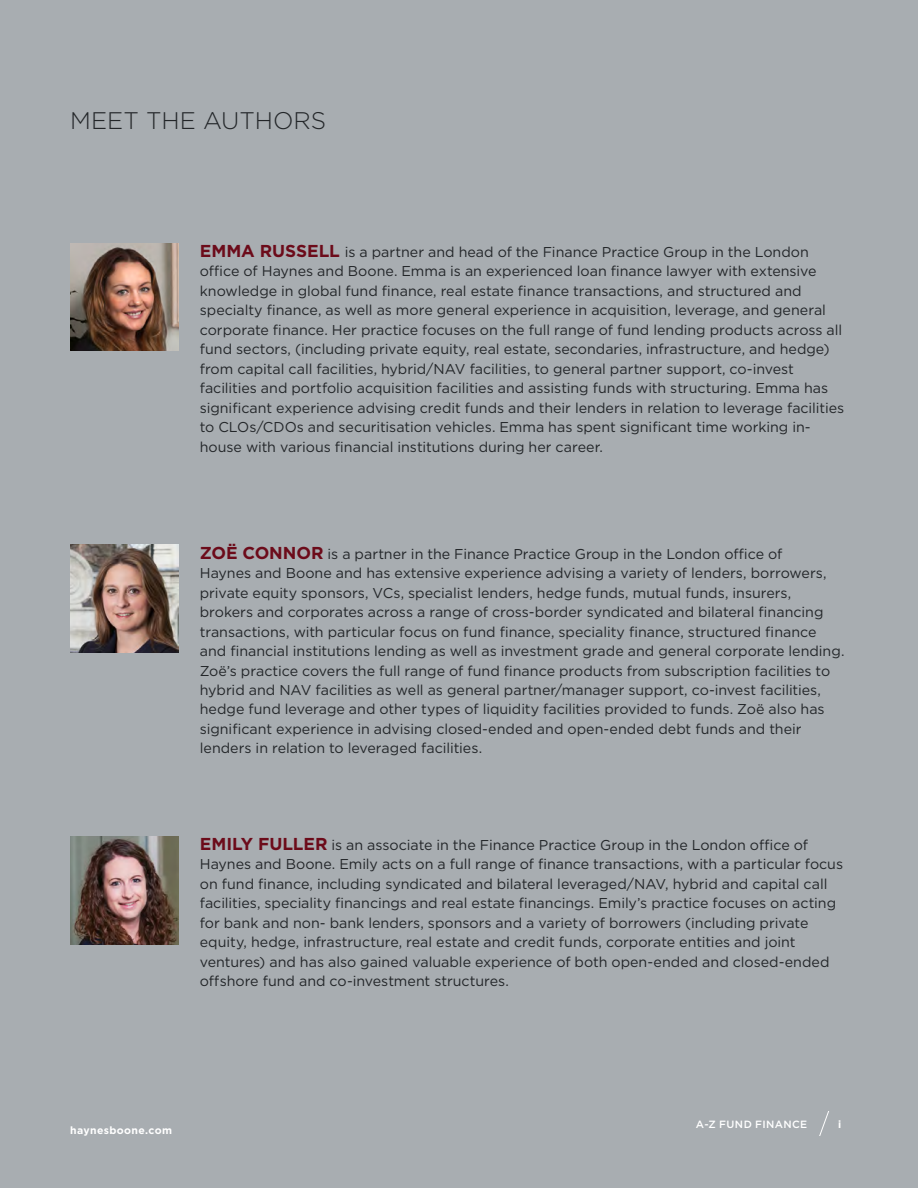
<style>
.page{position:relative;width:918px;height:1188px;background:#a8adb1}
.page>*{position:absolute;margin:0;border:0;box-sizing:border-box;transform-origin:0 0}
.t1{font:300 24px "Gotham";letter-spacing:-.005em;color:#232629}
.t2{font:14.25px/19.5px "Gotham";color:#232629}
.t3{font:700 10.5px "Gotham";letter-spacing:.035em;color:#fff}
.t4{font:500 10.5px "Gotham";letter-spacing:.035em;color:#fff}
.s1{font-weight:700;font-size:17.25px;color:#6c0b1a}
</style>
<div class="page">
<svg style="left:819px;top:1112px;width:10px;height:24px"></svg>
<img style="left:70px;top:243px;width:108px;height:108px">
<img style="left:70px;top:545px;width:108px;height:108px">
<img style="left:70px;top:836px;width:108px;height:108px">
<h1 class="t1" style="left:70px;top:105px;width:257px">MEET THE AUTHORS</h1>
<p class="t2" style="left:200px;top:242px;width:646px"><span class="s1">EMMA RUSSELL</span> is a partner and head of the Finance Practice Group in the London office of Haynes and Boone. Emma is an experienced loan finance lawyer with extensive knowledge in global fund finance, real estate finance transactions, and structured and specialty finance, as well as more general experience in acquisition, leverage, and general corporate finance. Her practice focuses on the full range of fund lending products across all fund sectors, (including private equity, real estate, secondaries, infrastructure, and hedge) from capital call facilities, hybrid/NAV facilities, to general partner support, co-invest facilities and portfolio acquisition facilities and assisting funds with structuring. Emma has significant experience advising credit funds and their lenders in relation to leverage facilities to CLOs/CDOs and securitisation vehicles. Emma has spent significant time working in&shy;house with various financial institutions during her career.</p>
<p class="t2" style="left:200px;top:543px;width:646px"><span class="s1">ZOË CONNOR</span> is a partner in the Finance Practice Group in the London office of<br>Haynes and Boone and has extensive experience advising a variety of lenders, borrowers, private equity sponsors, VCs, specialist lenders, hedge funds, mutual funds, insurers, brokers and corporates across a range of cross-border syndicated and bilateral financing transactions, with particular focus on fund finance, speciality finance, structured finance and financial institutions lending as well as investment grade and general corporate lending.<br>Zoë’s practice covers the full range of fund finance products from subscription facilities to hybrid and NAV facilities as well as general partner/manager support, co-invest facilities, hedge fund leverage and other types of liquidity facilities provided to funds. Zoë also has significant experience in advising closed-ended and open-ended debt funds and their lenders in relation to leveraged facilities.</p>
<p class="t2" style="left:200px;top:835px;width:645px"><span class="s1">EMILY FULLER</span> is an associate in the Finance Practice Group in the London office of Haynes and Boone. Emily acts on a full range of finance transactions, with a particular focus on fund finance, including syndicated and bilateral leveraged/NAV, hybrid and capital call facilities, speciality financings and real estate financings. Emily’s practice focuses on acting for bank and non- bank lenders, sponsors and a variety of borrowers (including private equity, hedge, infrastructure, real estate and credit funds, corporate entities and joint ventures) and has also gained valuable experience of both open-ended and closed-ended offshore fund and co-investment structures.</p>
<p class="t3" style="left:70px;top:1123px;width:103px">haynesboone.com</p>
<p class="t4" style="left:696px;top:1117px;width:113px">A-Z FUND FINANCE</p>
<p class="t3" style="left:838px;top:1118px;width:5px">i</p>
</div>
